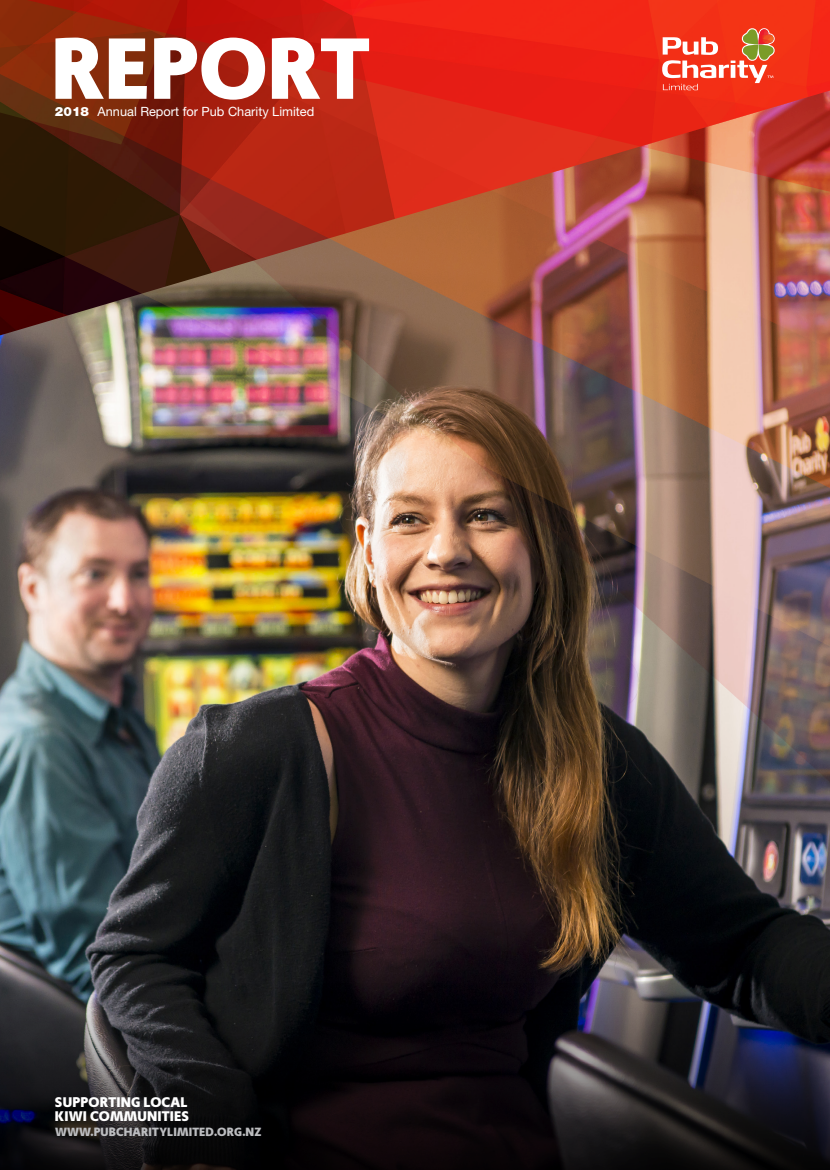
<style>
.page{position:relative;width:830px;height:1170px;background:#fff}
.page>*{position:absolute;margin:0;border:0;box-sizing:border-box;transform-origin:0 0}
.CAPS_heading__20pt{font:900 90px "Adagio Sans";color:#fff}
.Headings{font:900 14.55px/13.8px "Adagio Sans";letter-spacing:.01em;color:#fff}
.Body__copy_-_first_l{font:12.75px "Helvetica Neue";color:#fff}
.Body__copy_-_first_l-2{font:900 12.75px "Helvetica Neue";color:#fff}
.Headings-2{font:900 12.45px "Adagio Sans";letter-spacing:.01em;color:#bcbdc0}
</style>
<div class="page">
<svg style="left:0;top:1086px;width:829px;height:83px;background:#131013"></svg>
<img style="left:0;top:711px;width:829px;height:375px">
<img style="left:0;top:506px;width:829px;height:205px">
<img style="left:0;top:0;width:829px;height:506px">
<svg style="left:661px;top:26px;width:115px;height:64px;background:#ed6449"></svg>
<p class="CAPS_heading__20pt" style="left:51px;top:8px;width:319px">REPORT</p>
<p class="Body__copy_-_first_l" style="left:97px;top:104px;width:218px">Annual Report for Pub Charity Limited</p>
<p class="Body__copy_-_first_l-2" style="left:55px;top:104px;width:36px">2018</p>
<p class="Headings" style="left:55px;top:1095px;width:135px">SUPPORTING LOCAL<br>KIWI COMMUNITIES</p>
<p class="Headings-2" style="left:55px;top:1122px;width:208px">WWW.PUBCHARITYLIMITED.ORG.NZ</p>
</div>
